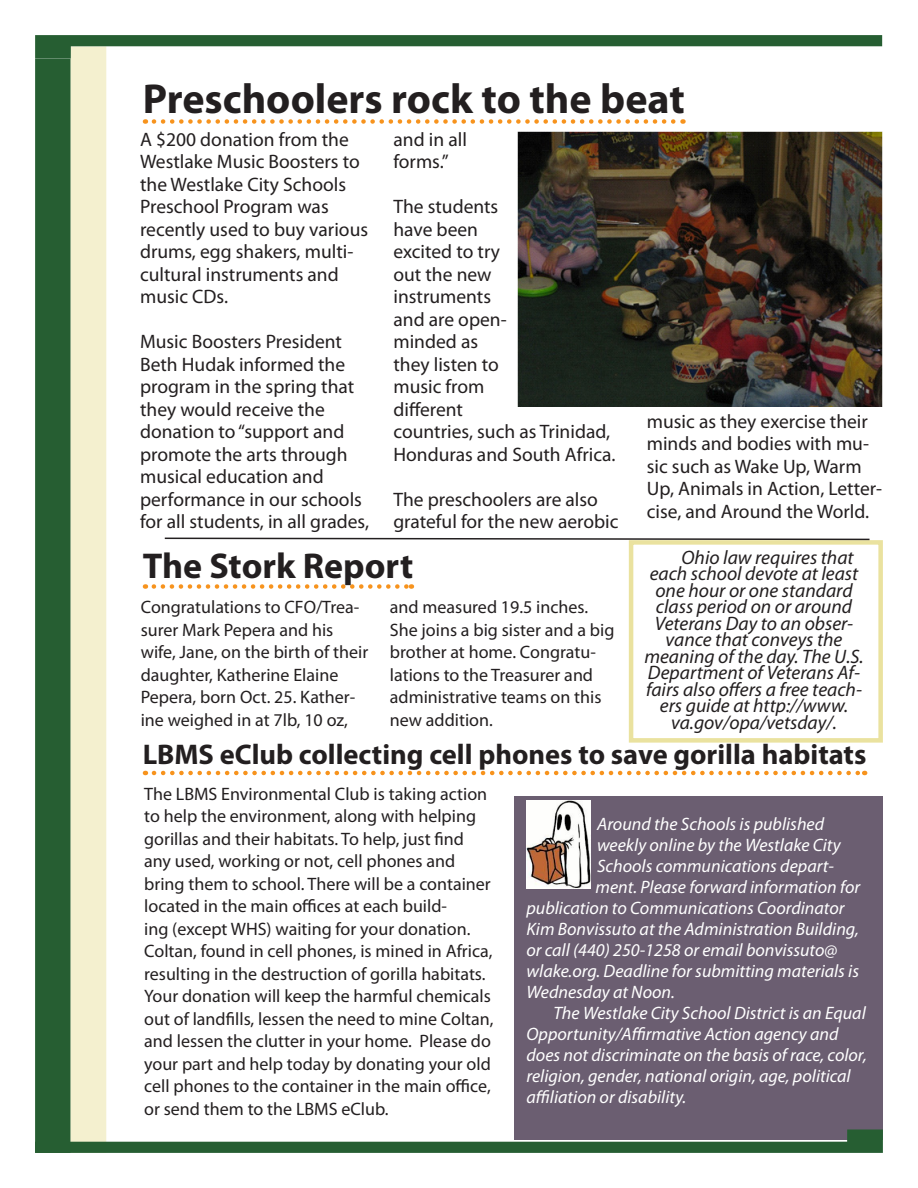
<style>
.page{position:relative;width:918px;height:1188px;background:#fff}
.page>*{position:absolute;margin:0;border:0;box-sizing:border-box;transform-origin:0 0}
.Headline{font:700 42px "Myriad Pro";color:#231f20}
.Headline-2{font:700 36px "Myriad Pro";color:#231f20}
.Headline-3{font:700 28.5px "Myriad Pro";color:#231f20}
.Body{font:19.5px/22.5px "Myriad Pro";color:#231f20}
.Body_Italic{font:italic 19.5px "Myriad Pro";color:#231f20}
.Body-2{font:18px/22.5px "Myriad Pro";color:#231f20}
.Body_Italic-2{font:italic 18px/21px "Myriad Pro";color:#fff}
</style>
<div class="page">
<div style="left:35px;top:59px;width:36px;height:1094px;background:#265e32"></div>
<div style="left:71px;top:46px;width:35px;height:1107px;background:#f4f0cf"></div>
<svg style="left:35px;top:35px;width:847px;height:24px"></svg>
<div style="left:629px;top:540px;width:254px;height:203px;border:4px solid #eae29f"></div>
<div style="left:514px;top:797px;width:369px;height:343px;background:#6b5e71"></div>
<svg style="left:35px;top:1129px;width:848px;height:24px"></svg>
<svg style="left:154px;top:119px;width:530px;height:5px"></svg>
<svg style="left:154px;top:584px;width:258px;height:5px"></svg>
<svg style="left:154px;top:771px;width:711px;height:4px"></svg>
<svg style="left:164px;top:537px;width:707px;height:4px"></svg>
<img style="left:526px;top:800px;width:64px;height:88px">
<img style="left:518px;top:132px;width:364px;height:275px">
<p class="Headline" style="left:143px;top:71px;width:544px">Preschoolers rock to the beat</p>
<p class="Body" style="left:140px;top:127px;width:230px">A $200 donation from the<br>Westlake Music Boosters to the Westlake City Schools<br>Preschool Program was recently used to buy various drums, egg shakers, multi&shy;cultural instruments and music CDs.</p>
<p class="Body" style="left:140px;top:330px;width:230px">Music Boosters President<br>Beth Hudak informed the program in the spring that they would receive the donation to “support and promote the arts through musical education and performance in our schools for all students, in all grades,</p>
<p class="Body" style="left:393px;top:127px;width:75px">and in all forms.”</p>
<p class="Body" style="left:393px;top:195px;width:224px">The students<br>have been<br>excited to try<br>out the new<br>instruments<br>and are open-<br>minded as<br>they listen to<br>music from<br>different<br>countries, such as Trinidad,<br>Honduras and South Africa.</p>
<p class="Body" style="left:393px;top:487px;width:227px">The preschoolers are also grateful for the new aerobic</p>
<p class="Body" style="left:647px;top:410px;width:237px">music as they exercise their minds and bodies with mu&shy;sic such as Wake Up, Warm<br>Up, Animals in Action, Letter&shy;cise, and Around the World.</p>
<p class="Body_Italic" style="left:681px;top:545px;width:174px">Ohio law requires that</p>
<p class="Body_Italic" style="left:650px;top:562px;width:210px">each school devote at least</p>
<p class="Body_Italic" style="left:655px;top:578px;width:199px">one hour or one standard</p>
<p class="Body_Italic" style="left:656px;top:595px;width:198px">class period on or around</p>
<p class="Body_Italic" style="left:655px;top:611px;width:200px">Veterans Day to an obser-</p>
<p class="Body_Italic" style="left:666px;top:628px;width:178px">vance that conveys the</p>
<p class="Body_Italic" style="left:644px;top:644px;width:221px">meaning of the day. The U.S.</p>
<p class="Body_Italic" style="left:648px;top:661px;width:214px">Department of Veterans Af-</p>
<p class="Body_Italic" style="left:646px;top:677px;width:217px">fairs also offers a free teach-</p>
<p class="Body_Italic" style="left:660px;top:694px;width:190px">ers guide at http://www.</p>
<p class="Body_Italic" style="left:671px;top:710px;width:167px">va.gov/opa/vetsday/.</p>
<p class="Headline-3" style="left:143px;top:736px;width:725px">LBMS eClub collecting cell phones to save gorilla habitats</p>
<p class="Body-2" style="left:144px;top:782px;width:351px">The LBMS Environmental Club is taking action to help the environment, along with helping gorillas and their habitats. To help, just find any used, working or not, cell phones and bring them to school. There will be a container located in the main offices at each build-<br>ing (except WHS) waiting for your donation.<br>Coltan, found in cell phones, is mined in Africa, resulting in the destruction of gorilla habitats.<br>Your donation will keep the harmful chemicals out of landfills, lessen the need to mine Coltan, and lessen the clutter in your home. Please do your part and help today by donating your old cell phones to the container in the main office, or send them to the LBMS eClub.</p>
<p class="Headline-2" style="left:143px;top:542px;width:272px">The Stork Report</p>
<p class="Body-2" style="left:141px;top:596px;width:229px">Congratulations to CFO/Trea&shy;surer Mark Pepera and his wife, Jane, on the birth of their daughter, Katherine Elaine<br>Pepera, born Oct. 25. Kather&shy;ine weighed in at 7lb, 10 oz,</p>
<p class="Body-2" style="left:390px;top:596px;width:226px">and measured 19.5 inches.<br>She joins a big sister and a big brother at home. Congratu&shy;lations to the Treasurer and administrative teams on this new addition.</p>
<p class="Body_Italic-2" style="left:597px;top:813px;width:229px">Around the Schools is published</p>
<p class="Body_Italic-2" style="left:597px;top:834px;width:245px">weekly online by the Westlake City</p>
<p class="Body_Italic-2" style="left:597px;top:855px;width:239px">Schools communications depart-</p>
<p class="Body_Italic-2" style="left:596px;top:876px;width:266px">ment. Please forward information for</p>
<p class="Body_Italic-2" style="left:526px;top:897px;width:320px">publication to Communications Coordinator</p>
<p class="Body_Italic-2" style="left:526px;top:918px;width:334px">Kim Bonvissuto at the Administration Building,</p>
<p class="Body_Italic-2" style="left:526px;top:939px;width:313px">or call (440) 250-1258 or email bonvissuto@</p>
<p class="Body_Italic-2" style="left:526px;top:960px;width:334px">wlake.org. Deadline for submitting materials is</p>
<p class="Body_Italic-2" style="left:526px;top:981px;width:150px">Wednesday at Noon.</p>
<p class="Body_Italic-2" style="left:526px;top:1002px;width:342px;text-indent:27px">The Westlake City School District is an Equal Opportunity/Affirmative Action agency and does not discriminate on the basis of race, color, religion, gender, national origin, age, political affiliation or disability.</p>
</div>
